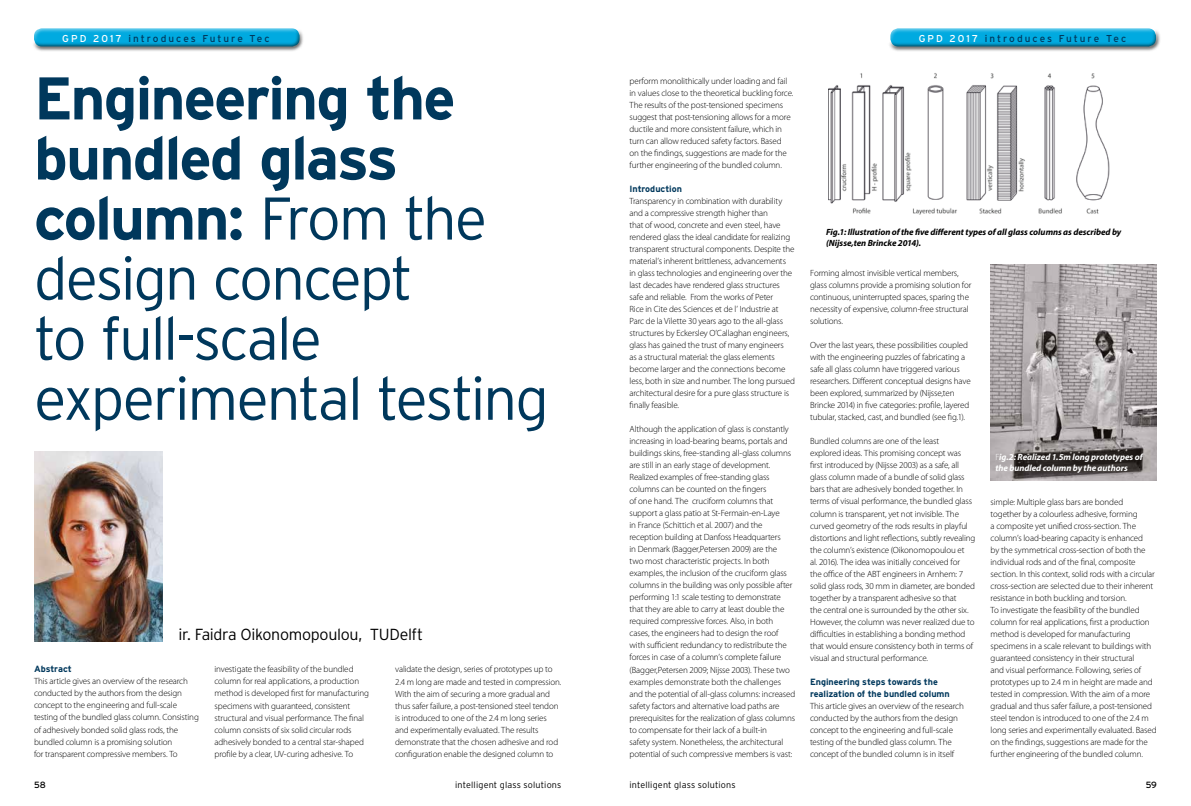
<style>
.page{position:relative;width:1191px;height:806px;background:#fff}
.page>*{position:absolute;margin:0;border:0;box-sizing:border-box;transform-origin:0 0}
.t1{font:300 60px/60px "Interstate";letter-spacing:-.04em;color:#00385c}
.t2{font:300 16px "Interstate";letter-spacing:-.02em;color:#000}
.t3{font:10px "Interstate";letter-spacing:.2em;color:#00385c}
.t4{font:300 9px/12px "Myriad Pro";letter-spacing:-.015em;color:#000}
.t5{font:italic 700 9px/10.8px "Myriad Pro";letter-spacing:-.005em;color:#000}
.t6{font:700 9px/12px "Interstate";letter-spacing:-.005em;color:#00385c}
.t7{font:italic 700 9px/10.8px "Myriad Pro";letter-spacing:-.005em;color:#fff}
.t8{font:300 9px "Interstate";letter-spacing:.02em;color:#000}
.t9{font:9px "Interstate";color:#000}
.s1{color:#fff}
.s2{font-weight:700}
.s3{font-weight:300;font-style:normal}
</style>
<div class="page">
<div style="left:31px;top:28px;width:274px;height:24px;background:#000;opacity:.6"></div>
<div style="left:887px;top:28px;width:274px;height:24px;background:#000;opacity:.6"></div>
<img style="left:34px;top:451px;width:129px;height:190px">
<img style="left:828px;top:73px;width:282px;height:142px">
<img style="left:990px;top:264px;width:167px;height:216px">
<p class="t3" style="left:62px;top:32px;width:209px"><span class="s1">GPD 2017</span> introduces Future Tec</p>
<p class="t3" style="left:918px;top:32px;width:209px"><span class="s1">GPD 2017</span> introduces Future Tec</p>
<h1 class="t1" style="left:34px;top:68px;width:516px"><span class="s2">Engineering the bundled glass column:</span> From the design concept<br>to full-scale experimental testing</h1>
<h2 class="t2" style="left:179px;top:624px;width:246px">ir. Faidra Oikonomopoulou, TUDelft</h2>
<p class="t6" style="left:34px;top:662px;width:39px">Abstract</p>
<p class="t4" style="left:34px;top:675px;width:166px">This article gives an overview of the research conducted by the authors from the design concept to the engineering and full-scale testing of the bundled glass column. Consisting of adhesively bonded solid glass rods, the bundled column is a promising solution<br>for transparent compressive members. To</p>
<p class="t4" style="left:214px;top:663px;width:156px">investigate the feasibility of the bundled column for real applications, a production method is developed first for manufacturing specimens with guaranteed, consistent structural and visual performance. The final column consists of six solid circular rods adhesively bonded to a central star-shaped profile by a clear, UV-curing adhesive. To</p>
<p class="t4" style="left:395px;top:663px;width:168px">validate the design, series of prototypes up to 2.4 m long are made and tested in compression.<br>With the aim of securing a more gradual and thus safer failure, a post-tensioned steel tendon is introduced to one of the 2.4 m long series and experimentally evaluated. The results demonstrate that the chosen adhesive and rod configuration enable the designed column to</p>
<p class="t4" style="left:629px;top:75px;width:165px">perform monolithically under loading and fail in values close to the theoretical buckling force.<br>The results of the post-tensioned specimens suggest that post-tensioning allows for a more ductile and more consistent failure, which in turn can allow reduced safety factors. Based on the findings, suggestions are made for the further engineering of the bundled column.</p>
<p class="t6" style="left:629px;top:183px;width:54px">Introduction</p>
<p class="t4" style="left:629px;top:195px;width:167px">Transparency in combination with durability and a compressive strength higher than<br>that of wood, concrete and even steel, have rendered glass the ideal candidate for realizing transparent structural components. Despite the material’s inherent brittleness, advancements<br>in glass technologies and engineering over the last decades have rendered glass structures safe and reliable. From the works of Peter<br>Rice in Cite des Sciences et de l’ Industrie at Parc de la Vilette 30 years ago to the all-glass structures by Eckersley O’Callaghan engineers, glass has gained the trust of many engineers<br>as a structural material: the glass elements become larger and the connections become less, both in size and number. The long pursued architectural desire for a pure glass structure is finally feasible.</p>
<p class="t4" style="left:629px;top:423px;width:167px">Although the application of glass is constantly increasing in load-bearing beams, portals and buildings skins, free-standing all-glass columns are still in an early stage of development.<br>Realized examples of free-standing glass columns can be counted on the fingers<br>of one hand. The cruciform columns that support a glass patio at St-Fermain-en-Laye<br>in France (Schittich et al. 2007) and the reception building at Danfoss Headquarters<br>in Denmark (Bagger,Petersen 2009) are the<br>two most characteristic projects. In both examples, the inclusion of the cruciform glass columns in the building was only possible after performing 1:1 scale testing to demonstrate that they are able to carry at least double the required compressive forces. Also, in both cases, the engineers had to design the roof with sufficient redundancy to redistribute the forces in case of a column’s complete failure (Bagger,Petersen 2009; Nijsse 2003). These two examples demonstrate both the challenges and the potential of all-glass columns: increased safety factors and alternative load paths are prerequisites for the realization of glass columns to compensate for their lack of a built-in<br>safety system. Nonetheless, the architectural potential of such compressive members is vast:</p>
<p class="t5" style="left:826px;top:226px;width:297px">Fig.1: Illustration of the five different types of all glass columns as described by (Nijsse,ten Brincke 2014).</p>
<p class="t4" style="left:810px;top:267px;width:163px">Forming almost invisible vertical members, glass columns provide a promising solution for continuous, uninterrupted spaces, sparing the necessity of expensive, column-free structural solutions.</p>
<p class="t4" style="left:810px;top:339px;width:162px">Over the last years, these possibilities coupled with the engineering puzzles of fabricating a safe all glass column have triggered various researchers. Different conceptual designs have been explored, summarized by (Nijsse,ten Brincke 2014) in five categories: profile, layered tubular, stacked, cast, and bundled (see fig.1).</p>
<p class="t4" style="left:810px;top:435px;width:167px">Bundled columns are one of the least<br>explored ideas. This promising concept was first introduced by (Nijsse 2003) as a safe, all glass column made of a bundle of solid glass bars that are adhesively bonded together. In terms of visual performance, the bundled glass column is transparent, yet not invisible. The curved geometry of the rods results in playful distortions and light reflections, subtly revealing the column’s existence (Oikonomopoulou et<br>al. 2016). The idea was initially conceived for<br>the office of the ABT engineers in Arnhem: 7 solid glass rods, 30 mm in diameter, are bonded together by a transparent adhesive so that<br>the central one is surrounded by the other six.<br>However, the column was never realized due to difficulties in establishing a bonding method that would ensure consistency both in terms of visual and structural performance.</p>
<p class="t6" style="left:810px;top:675px;width:141px">Engineering steps towards the realization of the bundled column</p>
<p class="t4" style="left:810px;top:699px;width:155px">This article gives an overview of the research conducted by the authors from the design concept to the engineering and full-scale testing of the bundled glass column. The concept of the bundled column is in itself</p>
<p class="t7" style="left:995px;top:451px;width:149px"><span class="s3">F</span>ig.2: Realized 1.5m long prototypes of the bundled column by the authors</p>
<p class="t4" style="left:990px;top:495px;width:167px">simple: Multiple glass bars are bonded<br>together by a colourless adhesive, forming<br>a composite yet unified cross-section. The column’s load-bearing capacity is enhanced<br>by the symmetrical cross-section of both the individual rods and of the final, composite section. In this context, solid rods with a circular cross-section are selected due to their inherent resistance in both buckling and torsion.<br>To investigate the feasibility of the bundled column for real applications, first a production method is developed for manufacturing specimens in a scale relevant to buildings with guaranteed consistency in their structural<br>and visual performance. Following, series of prototypes up to 2.4 m in height are made and tested in compression. With the aim of a more gradual and thus safer failure, a post-tensioned steel tendon is introduced to one of the 2.4 m long series and experimentally evaluated. Based on the findings, suggestions are made for the further engineering of the bundled column.</p>
<p class="t9" style="left:34px;top:779px;width:13px">58</p>
<p class="t8" style="left:455px;top:779px;width:108px">intelligent glass solutions</p>
<p class="t8" style="left:629px;top:779px;width:108px">intelligent glass solutions</p>
<p class="t9" style="left:1145px;top:779px;width:13px">59</p>
</div>
